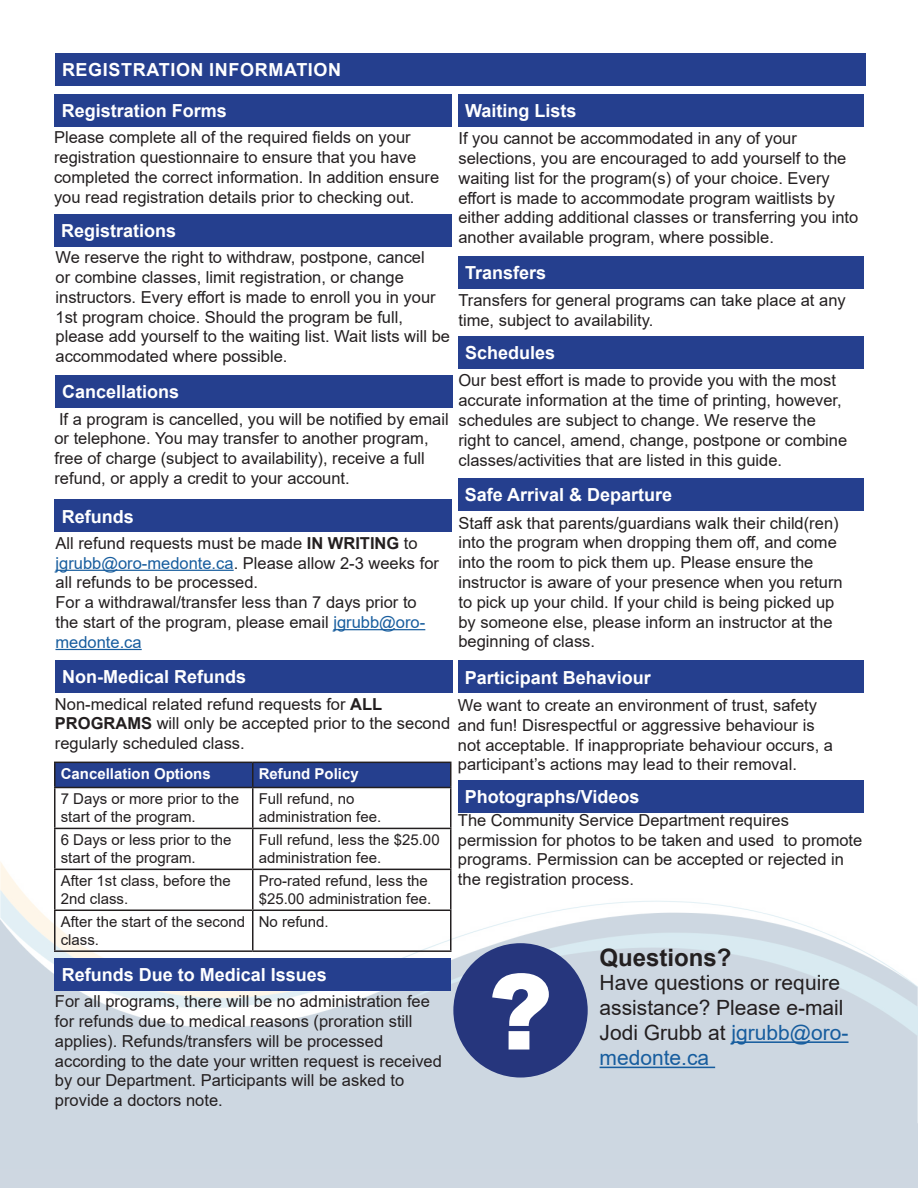
<style>
.page{position:relative;width:918px;height:1188px;background:#fff}
.page>*{position:absolute;margin:0;border:0;box-sizing:border-box;transform-origin:0 0}
.t1{font:900 105px "Arial";color:#fff}
.t2{font:700 24px "Arial";color:#231f20}
.t3{font:21px/25.2px "Arial";color:#231f20}
.t4{font:700 18px "Arial";color:#fff}
.t5{font:700 18px "Arial";letter-spacing:.035em;color:#fff}
.t6{font:16.5px/19.8px "Arial";color:#231f20}
.t7{font:15px/18px "Arial";color:#231f20}
.t8{font:700 15px "Arial";color:#fff}
.s1{font-weight:700}
.s2{color:#175d9e}
</style>
<div class="page">
<img style="left:0;top:53px;width:918px;height:1135px">
<div style="left:54px;top:214px;width:398px;height:33px;background:#253f8e"></div>
<div style="left:56px;top:376px;width:397px;height:32px;background:#253f8e"></div>
<div style="left:55px;top:500px;width:397px;height:32px;background:#253f8e"></div>
<hr style="left:56px;top:570px;width:178px;height:1px;background:#175d9e">
<hr style="left:333px;top:629px;width:92px;height:1px;background:#175d9e">
<hr style="left:56px;top:649px;width:86px;height:1px;background:#175d9e">
<div style="left:55px;top:94px;width:397px;height:33px;background:#253f8e"></div>
<div style="left:56px;top:661px;width:397px;height:32px;background:#253f8e"></div>
<svg style="left:56px;top:763px;width:394px;height:24px;background:#243e8c"></svg>
<hr style="left:54px;top:788px;width:2px;height:40px;background:#231f20">
<hr style="left:252px;top:788px;width:2px;height:40px;background:#231f20">
<hr style="left:450px;top:788px;width:2px;height:40px;background:#231f20">
<hr style="left:54px;top:828px;width:199px;height:1px;background:#231f20">
<hr style="left:54px;top:829px;width:2px;height:40px;background:#231f20">
<hr style="left:253px;top:828px;width:199px;height:1px;background:#231f20">
<hr style="left:252px;top:829px;width:2px;height:40px;background:#231f20">
<hr style="left:450px;top:829px;width:2px;height:40px;background:#231f20">
<hr style="left:54px;top:869px;width:199px;height:1px;background:#231f20">
<hr style="left:54px;top:870px;width:2px;height:40px;background:#231f20">
<hr style="left:253px;top:869px;width:199px;height:1px;background:#231f20">
<hr style="left:252px;top:870px;width:2px;height:40px;background:#231f20">
<hr style="left:450px;top:870px;width:2px;height:40px;background:#231f20">
<hr style="left:54px;top:910px;width:199px;height:1px;background:#231f20">
<hr style="left:54px;top:911px;width:2px;height:39px;background:#231f20">
<hr style="left:253px;top:910px;width:199px;height:1px;background:#231f20">
<hr style="left:252px;top:911px;width:2px;height:39px;background:#231f20">
<hr style="left:450px;top:911px;width:2px;height:39px;background:#231f20">
<hr style="left:54px;top:950px;width:199px;height:2px;background:#231f20">
<hr style="left:253px;top:950px;width:199px;height:2px;background:#231f20">
<hr style="left:54px;top:762px;width:199px;height:1px;background:#231f20">
<hr style="left:54px;top:763px;width:2px;height:24px;background:#231f20">
<hr style="left:253px;top:762px;width:199px;height:1px;background:#231f20">
<hr style="left:252px;top:763px;width:2px;height:24px;background:#231f20">
<hr style="left:450px;top:763px;width:2px;height:24px;background:#231f20">
<hr style="left:54px;top:787px;width:199px;height:1px;background:#231f20">
<hr style="left:253px;top:787px;width:199px;height:1px;background:#231f20">
<div style="left:55px;top:958px;width:396px;height:33px;background:#253f8e"></div>
<div style="left:458px;top:94px;width:406px;height:33px;background:#253f8e"></div>
<div style="left:458px;top:257px;width:406px;height:32px;background:#253f8e"></div>
<div style="left:458px;top:337px;width:406px;height:32px;background:#253f8e"></div>
<div style="left:458px;top:478px;width:405px;height:33px;background:#253f8e"></div>
<div style="left:458px;top:661px;width:405px;height:32px;background:#253f8e"></div>
<div style="left:55px;top:54px;width:810px;height:32px;background:#253f8e"></div>
<div style="left:458px;top:780px;width:405px;height:32px;background:#253f8e"></div>
<div style="left:453px;top:943px;width:135px;height:135px;background:#26367d;border-radius:50%"></div>
<hr style="left:731px;top:1041px;width:118px;height:2px;background:#175d9e">
<hr style="left:600px;top:1067px;width:115px;height:1px;background:#175d9e">
<p class="t5" style="left:62px;top:57px;width:281px">REGISTRATION INFORMATION</p>
<p class="t4" style="left:62px;top:98px;width:167px">Registration Forms</p>
<p class="t6" style="left:54px;top:128px;width:387px">Please complete all of the required fields on your registration questionnaire to ensure that you have completed the correct information. In addition ensure you read registration details prior to checking out.</p>
<p class="t4" style="left:61px;top:218px;width:117px">Registrations</p>
<p class="t6" style="left:56px;top:247px;width:396px">We reserve the right to withdraw, postpone, cancel<br>or combine classes, limit registration, or change instructors. Every effort is made to enroll you in your 1st program choice. Should the program be full, please add yourself to the waiting list. Wait lists will be accommodated where possible.</p>
<p class="t4" style="left:62px;top:379px;width:119px">Cancellations</p>
<p class="t6" style="left:54px;top:409px;width:396px">If a program is cancelled, you will be notified by email or telephone. You may transfer to another program, free of charge (subject to availability), receive a full refund, or apply a credit to your account.</p>
<p class="t4" style="left:62px;top:504px;width:74px">Refunds</p>
<p class="t6" style="left:56px;top:533px;width:385px">All refund requests must be made <span class="s1">IN WRITING</span> to <span class="s2">jgrubb@oro-medonte.ca</span>. Please allow 2-3 weeks for all refunds to be processed.</p>
<p class="t6" style="left:56px;top:592px;width:371px">For a withdrawal/transfer less than 7 days prior to the start of the program, please email <span class="s2">jgrubb@oro&shy;medonte.ca</span></p>
<p class="t4" style="left:62px;top:664px;width:186px">Non-Medical Refunds</p>
<p class="t6" style="left:55px;top:694px;width:397px">Non-medical related refund requests for <span class="s1">ALL<br>PROGRAMS</span> will only be accepted prior to the second regularly scheduled class.</p>
<p class="t8" style="left:61px;top:763px;width:152px">Cancellation Options</p>
<p class="t8" style="left:259px;top:763px;width:102px">Refund Policy</p>
<p class="t7" style="left:61px;top:790px;width:180px">7 Days or more prior to the start of the program.</p>
<p class="t7" style="left:259px;top:790px;width:124px">Full refund, no administration fee.</p>
<p class="t7" style="left:61px;top:831px;width:172px">6 Days or less prior to the start of the program.</p>
<p class="t7" style="left:259px;top:831px;width:182px">Full refund, less the $25.00 administration fee.</p>
<p class="t7" style="left:61px;top:872px;width:172px">After 1st class, before the<br>2nd class.</p>
<p class="t7" style="left:259px;top:872px;width:174px">Pro-rated refund, less the $25.00 administration fee.</p>
<p class="t7" style="left:61px;top:913px;width:186px">After the start of the second class.</p>
<p class="t7" style="left:259px;top:913px;width:72px">No refund.</p>
<p class="t4" style="left:62px;top:962px;width:267px">Refunds Due to Medical Issues</p>
<p class="t6" style="left:55px;top:991px;width:377px">For all programs, there will be no administration fee</p>
<p class="t6" style="left:55px;top:1011px;width:359px">for refunds due to medical reasons (proration still</p>
<p class="t6" style="left:55px;top:1031px;width:389px">applies). Refunds/transfers will be processed according to the date your written request is received by our Department. Participants will be asked to provide a doctors note.</p>
<p class="t4" style="left:465px;top:98px;width:113px">Waiting Lists</p>
<p class="t6" style="left:458px;top:128px;width:401px">If you cannot be accommodated in any of your selections, you are encouraged to add yourself to the waiting list for the program(s) of your choice. Every effort is made to accommodate program waitlists by either adding additional classes or transferring you into another available program, where possible.</p>
<p class="t4" style="left:465px;top:260px;width:83px">Transfers</p>
<p class="t6" style="left:458px;top:291px;width:389px">Transfers for general programs can take place at any time, subject to availability.</p>
<p class="t4" style="left:465px;top:340px;width:92px">Schedules</p>
<p class="t6" style="left:458px;top:371px;width:390px">Our best effort is made to provide you with the most accurate information at the time of printing, however, schedules are subject to change. We reserve the right to cancel, amend, change, postpone or combine classes/activities that are listed in this guide.</p>
<p class="t4" style="left:465px;top:482px;width:209px">Safe Arrival &amp; Departure</p>
<p class="t6" style="left:458px;top:513px;width:386px">Staff ask that parents/guardians walk their child(ren) into the program when dropping them off, and come into the room to pick them up. Please ensure the instructor is aware of your presence when you return to pick up your child. If your child is being picked up by someone else, please inform an instructor at the beginning of class.</p>
<p class="t4" style="left:465px;top:664px;width:188px">Participant Behaviour</p>
<p class="t6" style="left:458px;top:695px;width:377px">We want to create an environment of trust, safety and fun! Disrespectful or aggressive behaviour is not acceptable. If inappropriate behaviour occurs, a participant’s actions may lead to their removal.</p>
<p class="t4" style="left:465px;top:784px;width:176px">Photographs/Videos</p>
<p class="t6" style="left:458px;top:810px;width:406px">The Community Service Department requires permission for photos to be taken and used to promote programs. Permission can be accepted or rejected in the registration process.</p>
<p class="t1" style="left:488px;top:936px;width:66px">?</p>
<p class="t2" style="left:600px;top:940px;width:134px">Questions?</p>
<p class="t3" style="left:600px;top:969px;width:250px">Have questions or require assistance? Please e-mail<br>Jodi Grubb at <span class="s2">jgrubb@oro&shy;medonte.ca</span></p>
</div>
